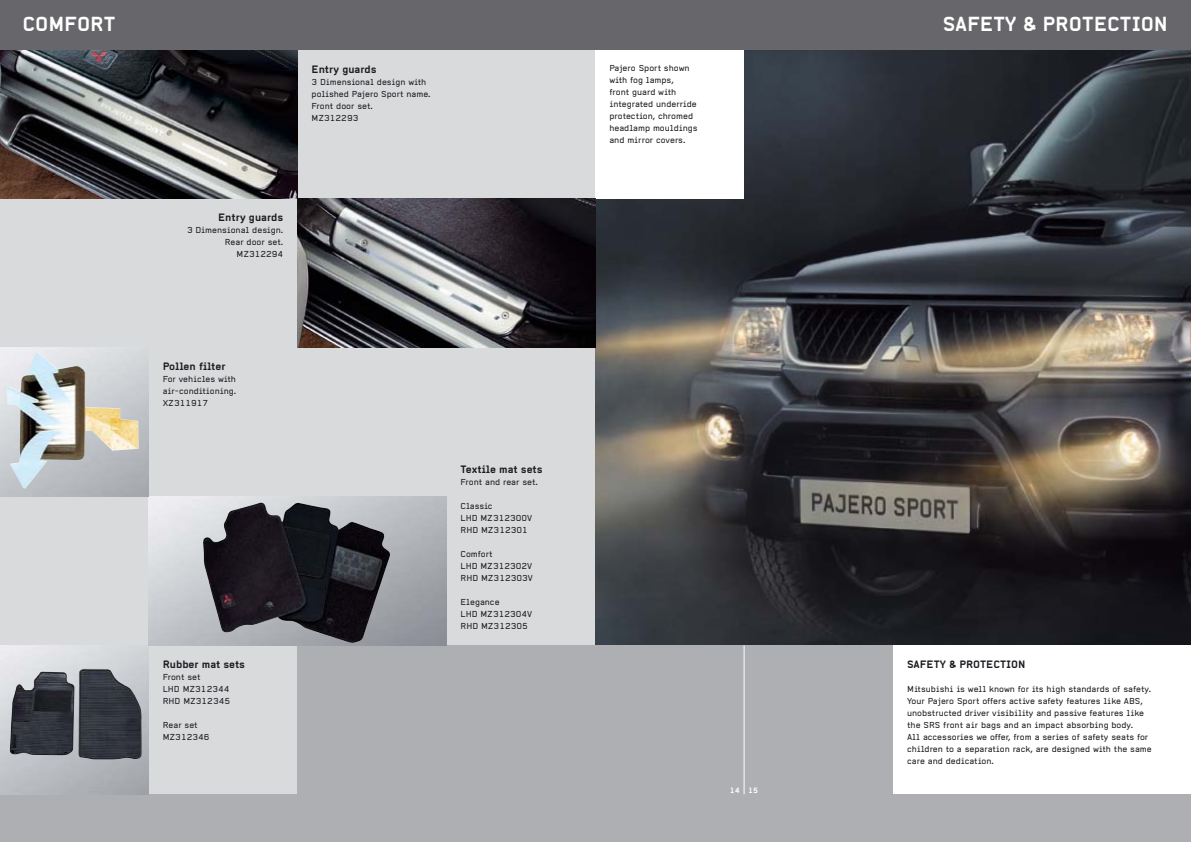
<style>
.page{position:relative;width:1191px;height:842px;background:#fff}
.page>*{position:absolute;margin:0;border:0;box-sizing:border-box;transform-origin:0 0}
.t1{font:700 20px "Alpha Headline";color:#fff}
.t2{font:700 10.5px "Alpha Headline";color:#1b1c20}
.t3{font:8.5px/12px "Alpha Headline";color:#1b1c20}
.t4{font:700 7.5px "Alpha Headline";color:#fff}
</style>
<div class="page">
<div style="left:0;top:0;width:1190px;height:842px;background:#d8dadc"></div>
<div style="left:0;top:0;width:1190px;height:50px;background:#67666b"></div>
<img style="left:595px;top:50px;width:595px;height:595px">
<div style="left:0;top:794px;width:1190px;height:48px;background:#adafb2"></div>
<div style="left:297px;top:645px;width:596px;height:197px;background:#adafb2"></div>
<hr style="left:743px;top:645px;width:1px;height:149px;background:#fff">
<img style="left:0;top:645px;width:149px;height:149px">
<img style="left:10px;top:669px;width:132px;height:91px">
<img style="left:0;top:50px;width:297px;height:149px">
<div style="left:595px;top:50px;width:149px;height:149px;background:#fff"></div>
<img style="left:297px;top:199px;width:298px;height:149px">
<img style="left:149px;top:497px;width:297px;height:148px">
<img style="left:203px;top:503px;width:188px;height:140px">
<div style="left:893px;top:645px;width:297px;height:149px;background:#fff"></div>
<img style="left:0;top:348px;width:149px;height:149px">
<img style="left:7px;top:351px;width:132px;height:137px">
<h1 class="t1" style="left:22px;top:17px;width:94px">COMFORT</h1>
<h1 class="t1" style="left:943px;top:17px;width:227px">SAFETY &amp; PROTECTION</h1>
<p class="t3" style="left:609px;top:63px;width:90px">Pajero Sport shown with fog lamps,<br>front guard with integrated underride protection, chromed headlamp mouldings and mirror covers.</p>
<p class="t2" style="left:312px;top:65px;width:66px">Entry guards</p>
<p class="t3" style="left:312px;top:77px;width:121px">3 Dimensional design with polished Pajero Sport name.<br>Front door set.<br>MZ312293</p>
<p class="t2" style="left:218px;top:214px;width:66px">Entry guards</p>
<p class="t3" style="left:187px;top:225px;width:98px;text-align:right">3 Dimensional design.<br>Rear door set.<br>MZ312294</p>
<p class="t2" style="left:163px;top:363px;width:64px">Pollen filter</p>
<p class="t3" style="left:163px;top:374px;width:75px;text-align:justify">For vehicles with air-conditioning.<br>XZ311917</p>
<p class="t2" style="left:163px;top:660px;width:84px">Rubber mat sets</p>
<p class="t3" style="left:163px;top:672px;width:69px">Front set<br>LHD MZ312344<br>RHD MZ312345</p>
<p class="t3" style="left:163px;top:720px;width:48px">Rear set<br>MZ312346</p>
<p class="t2" style="left:460px;top:465px;width:84px">Textile mat sets</p>
<p class="t3" style="left:460px;top:477px;width:79px">Front and rear set.</p>
<p class="t3" style="left:460px;top:501px;width:73px">Classic<br>LHD MZ312300V<br>RHD MZ312301</p>
<p class="t3" style="left:460px;top:549px;width:74px">Comfort<br>LHD MZ312302V<br>RHD MZ312303V</p>
<p class="t3" style="left:460px;top:597px;width:73px">Elegance<br>LHD MZ312304V<br>RHD MZ312305</p>
<p class="t4" style="left:730px;top:788px;width:30px">14 15</p>
<p class="t2" style="left:907px;top:660px;width:120px">SAFETY &amp; PROTECTION</p>
<p class="t3" style="left:907px;top:684px;width:246px">Mitsubishi is well known for its high standards of safety.<br>Your Pajero Sport offers active safety features like ABS, unobstructed driver visibility and passive features like the SRS front air bags and an impact absorbing body.<br>All accessories we offer, from a series of safety seats for children to a separation rack, are designed with the same care and dedication.</p>
</div>
